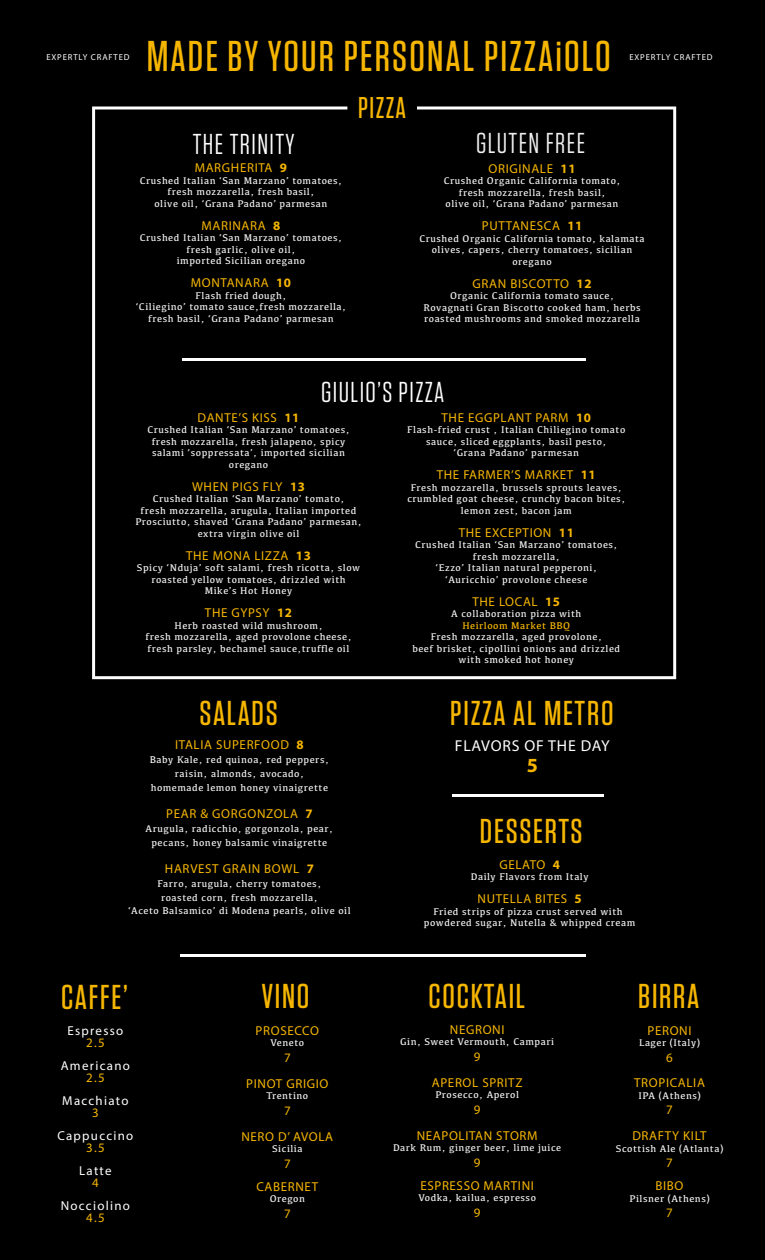
<style>
.page{position:relative;width:765px;height:1260px;background:#000}
.page>*{position:absolute;margin:0;border:0;box-sizing:border-box;transform-origin:0 0}
.t1{font:500 43px "Tungsten";letter-spacing:.05em;color:#f6b600}
.t2{font:500 34.5px "Tungsten";letter-spacing:.05em;color:#f6b600}
.t3{font:500 30px "Tungsten";letter-spacing:.045em;color:#f6b600}
.t4{font:28.75px "Tungsten";letter-spacing:.05em;color:#fff}
.t5{font:28.75px "Tungsten";letter-spacing:.05em;color:#fffefe}
.t6{font:28.75px "Tungsten";letter-spacing:.05em;color:#f0f0f0}
.t7{font:700 20.12px "Myriad Pro";color:#f6b600}
.t8{font:15.75px "Myriad Pro";letter-spacing:.05em;color:#fff}
.t9{font:13px "Myriad Pro";letter-spacing:.05em;color:#f6b600}
.t10{font:12.88px/25.9px "Myriad Pro";letter-spacing:.05em;color:#f6b600;text-align:center}
.t11{font:12.88px "Myriad Pro";letter-spacing:.1em;color:#fff}
.t12{font:10.12px/13.8px "Kefa";letter-spacing:.05em;color:#f0f0f0;text-align:center}
.t13{font:10px/11.5px "Kefa";letter-spacing:.05em;color:#f0f0f0;text-align:center}
.t14{font:10px "Kefa";letter-spacing:.05em;color:#f6b600}
.t15{font:8.62px "Myriad Pro";letter-spacing:.1em;color:#fff}
.s1{font-weight:700}
</style>
<div class="page">
<hr style="left:452px;top:794px;width:151px;height:3px;background:#fff">
<hr style="left:180px;top:954px;width:406px;height:3px;background:#fff">
<hr style="left:182px;top:358px;width:404px;height:3px;background:#fff">
<h1 class="t1" style="left:147px;top:34px;width:466px">MADE BY YOUR PERSONAL PIZZAiOLO</h1>
<p class="t15" style="left:46px;top:51px;width:85px">EXPERTLY CRAFTED</p>
<p class="t15" style="left:629px;top:51px;width:85px">EXPERTLY CRAFTED</p>
<h3 class="t3" style="left:358px;top:92px;width:50px">PIZZA</h3>
<h3 class="t5" style="left:193px;top:129px;width:103px">THE TRINITY</h3>
<h3 class="t6" style="left:476px;top:129px;width:111px">GLUTEN FREE</h3>
<p class="t10" style="left:195px;top:155px;width:94px">MARGHERITA <span class="s1">9</span></p>
<p class="t13" style="left:140px;top:174px;width:204px">Crushed Italian ‘San Marzano’ tomatoes, fresh mozzarella, fresh basil,<br>olive oil, ‘Grana Padano’ parmesan</p>
<p class="t10" style="left:202px;top:212px;width:80px">MARINARA <span class="s1">8</span></p>
<p class="t13" style="left:140px;top:232px;width:204px">Crushed Italian ‘San Marzano’ tomatoes, fresh garlic, olive oil,<br>imported Sicilian oregano</p>
<p class="t10" style="left:191px;top:270px;width:102px">MONTANARA <span class="s1">10</span></p>
<p class="t13" style="left:136px;top:289px;width:212px">Flash fried dough,<br>‘Ciliegino’ tomato sauce,fresh mozzarella, fresh basil, ‘Grana Padano’ parmesan</p>
<p class="t10" style="left:489px;top:155px;width:88px">ORIGINALE <span class="s1">11</span></p>
<p class="t13" style="left:444px;top:175px;width:178px">Crushed Organic California tomato, fresh mozzarella, fresh basil,<br>olive oil, ‘Grana Padano’ parmesan</p>
<p class="t10" style="left:482px;top:213px;width:102px">PUTTANESCA <span class="s1">11</span></p>
<p class="t13" style="left:419px;top:233px;width:227px">Crushed Organic California tomato, kalamata olives, capers, cherry tomatoes, sicilian oregano</p>
<p class="t10" style="left:473px;top:270px;width:120px">GRAN BISCOTTO <span class="s1">12</span></p>
<p class="t13" style="left:423px;top:290px;width:219px">Organic California tomato sauce,<br>Rovagnati Gran Biscotto cooked ham, herbs roasted mushrooms and smoked mozzarella</p>
<h3 class="t4" style="left:321px;top:378px;width:125px">GIULIO’S PIZZA</h3>
<p class="t10" style="left:198px;top:404px;width:103px">DANTE’S KISS <span class="s1">11</span></p>
<p class="t13" style="left:147px;top:424px;width:204px">Crushed Italian ‘San Marzano’ tomatoes, fresh mozzarella, fresh jalapeno, spicy salami ‘soppressata’, imported sicilian oregano</p>
<p class="t10" style="left:192px;top:473px;width:114px">WHEN PIGS FLY <span class="s1">13</span></p>
<p class="t13" style="left:135px;top:493px;width:228px">Crushed Italian ‘San Marzano’ tomato,<br>fresh mozzarella, arugula, Italian imported Prosciutto, shaved ‘Grana Padano’ parmesan, extra virgin olive oil</p>
<p class="t10" style="left:186px;top:542px;width:126px">THE MONA LIZZA <span class="s1">13</span></p>
<p class="t13" style="left:137px;top:562px;width:225px">Spicy ‘Nduja’ soft salami, fresh ricotta, slow roasted yellow tomatoes, drizzled with<br>Mike’s Hot Honey</p>
<p class="t10" style="left:205px;top:600px;width:89px">THE GYPSY <span class="s1">12</span></p>
<p class="t13" style="left:145px;top:619px;width:208px">Herb roasted wild mushroom,<br>fresh mozzarella, aged provolone cheese, fresh parsley, bechamel sauce,truffle oil</p>
<h2 class="t2" style="left:200px;top:695px;width:80px">SALADS</h2>
<h3 class="t9" style="left:175px;top:737px;width:130px">ITALIA SUPERFOOD <span class="s1">8</span></h3>
<p class="t12" style="left:150px;top:753px;width:181px">Baby Kale, red quinoa, red peppers, raisin, almonds, avocado, homemade lemon honey vinaigrette</p>
<h3 class="t9" style="left:166px;top:806px;width:148px">PEAR &amp; GORGONZOLA <span class="s1">7</span></h3>
<p class="t12" style="left:146px;top:821px;width:189px">Arugula, radicchio, gorgonzola, pear, pecans, honey balsamic vinaigrette</p>
<h3 class="t9" style="left:165px;top:861px;width:150px">HARVEST GRAIN BOWL <span class="s1">7</span></h3>
<p class="t12" style="left:128px;top:876px;width:224px">Farro, arugula, cherry tomatoes,<br>roasted corn, fresh mozzarella,<br>‘Aceto Balsamico’ di Modena pearls, olive oil</p>
<h2 class="t2" style="left:61px;top:979px;width:68px">CAFFE’</h2>
<h2 class="t2" style="left:261px;top:978px;width:50px">VINO</h2>
<p class="t11" style="left:67px;top:1022px;width:57px">Espresso</p>
<p class="t10" style="left:86px;top:1030px;width:20px">2.5</p>
<p class="t11" style="left:61px;top:1057px;width:71px">Americano</p>
<p class="t10" style="left:86px;top:1065px;width:20px">2.5</p>
<p class="t11" style="left:62px;top:1092px;width:68px">Macchiato</p>
<p class="t10" style="left:92px;top:1100px;width:8px">3</p>
<p class="t11" style="left:57px;top:1127px;width:77px">Cappuccino</p>
<p class="t10" style="left:86px;top:1135px;width:20px">3.5</p>
<p class="t11" style="left:79px;top:1162px;width:34px">Latte</p>
<p class="t10" style="left:92px;top:1170px;width:8px">4</p>
<p class="t11" style="left:61px;top:1197px;width:71px">Nocciolino</p>
<p class="t10" style="left:86px;top:1205px;width:20px">4.5</p>
<p class="t10" style="left:256px;top:1017px;width:65px">PROSECCO</p>
<p class="t13" style="left:270px;top:1037px;width:35px">Veneto</p>
<p class="t10" style="left:246px;top:1044px;width:84px">7<br>PINOT GRIGIO</p>
<p class="t13" style="left:266px;top:1090px;width:43px">Trentino</p>
<p class="t10" style="left:241px;top:1097px;width:93px">7<br>NERO D’ AVOLA</p>
<p class="t13" style="left:272px;top:1143px;width:32px">Sicilia</p>
<p class="t10" style="left:256px;top:1152px;width:63px;line-height:23px">7<br>CABERNET</p>
<p class="t13" style="left:270px;top:1193px;width:37px">Oregon</p>
<p class="t10" style="left:284px;top:1200px;width:8px">7</p>
<p class="t10" style="left:442px;top:404px;width:151px">THE EGGPLANT PARM <span class="s1">10</span></p>
<p class="t13" style="left:407px;top:424px;width:220px">Flash-fried crust , Italian Chiliegino tomato sauce, sliced eggplants, basil pesto,<br>‘Grana Padano’ parmesan</p>
<p class="t10" style="left:437px;top:462px;width:160px">THE FARMER’S MARKET <span class="s1">11</span></p>
<p class="t13" style="left:407px;top:481px;width:219px">Fresh mozzarella, brussels sprouts leaves, crumbled goat cheese, crunchy bacon bites, lemon zest, bacon jam</p>
<p class="t10" style="left:459px;top:519px;width:117px">THE EXCEPTION <span class="s1">11</span></p>
<p class="t13" style="left:415px;top:539px;width:204px">Crushed Italian ‘San Marzano’ tomatoes, fresh mozzarella,<br>‘Ezzo’ Italian natural pepperoni, ‘Auricchio’ provolone cheese</p>
<p class="t10" style="left:472px;top:588px;width:89px">THE LOCAL <span class="s1">15</span></p>
<p class="t13" style="left:451px;top:608px;width:132px">A collaboration pizza with</p>
<p class="t14" style="left:462px;top:619px;width:109px">Heirloom Market BBQ</p>
<p class="t13" style="left:412px;top:631px;width:209px">Fresh mozzarella, aged provolone,<br>beef brisket, cipollini onions and drizzled with smoked hot honey</p>
<h2 class="t2" style="left:450px;top:695px;width:165px">PIZZA AL METRO</h2>
<h3 class="t8" style="left:455px;top:736px;width:156px">FLAVORS OF THE DAY</h3>
<h3 class="t7" style="left:527px;top:752px;width:13px">5</h3>
<h2 class="t2" style="left:480px;top:813px;width:104px">DESSERTS</h2>
<p class="t10" style="left:499px;top:851px;width:62px">GELATO <span class="s1">4</span></p>
<p class="t13" style="left:471px;top:871px;width:119px">Daily Flavors from Italy</p>
<p class="t10" style="left:478px;top:886px;width:106px">NUTELLA BITES <span class="s1">5</span></p>
<p class="t13" style="left:424px;top:905px;width:213px">Fried strips of pizza crust served with powdered sugar, Nutella &amp; whipped cream</p>
<h2 class="t2" style="left:429px;top:978px;width:98px">COCKTAIL</h2>
<p class="t10" style="left:450px;top:1016px;width:56px">NEGRONI</p>
<p class="t13" style="left:400px;top:1036px;width:155px">Gin, Sweet Vermouth, Campari</p>
<p class="t10" style="left:432px;top:1043px;width:92px">9<br>APEROL SPRITZ</p>
<p class="t13" style="left:435px;top:1089px;width:85px">Prosecco, Aperol</p>
<p class="t10" style="left:417px;top:1096px;width:122px">9<br>NEAPOLITAN STORM</p>
<p class="t13" style="left:393px;top:1142px;width:170px">Dark Rum, ginger beer, lime juice</p>
<p class="t10" style="left:420px;top:1151px;width:115px;line-height:23px">9<br>ESPRESSO MARTINI</p>
<p class="t13" style="left:418px;top:1192px;width:119px">Vodka, kailua, espresso</p>
<p class="t10" style="left:474px;top:1199px;width:8px">9</p>
<h2 class="t2" style="left:638px;top:978px;width:63px">BIRRA</h2>
<p class="t10" style="left:648px;top:1017px;width:46px">PERONI</p>
<p class="t13" style="left:639px;top:1037px;width:62px">Lager (Italy)</p>
<p class="t10" style="left:634px;top:1044px;width:72px">6<br>TROPICALIA</p>
<p class="t13" style="left:638px;top:1090px;width:64px">IPA (Athens)</p>
<p class="t10" style="left:632px;top:1097px;width:76px">7<br>DRAFTY KILT</p>
<p class="t13" style="left:616px;top:1142px;width:109px">Scottish Ale (Atlanta)</p>
<p class="t10" style="left:656px;top:1151px;width:29px;line-height:23px">7<br>BIBO</p>
<p class="t13" style="left:629px;top:1192px;width:82px">Pilsner (Athens)</p>
<p class="t10" style="left:666px;top:1200px;width:8px">7</p>
</div>
